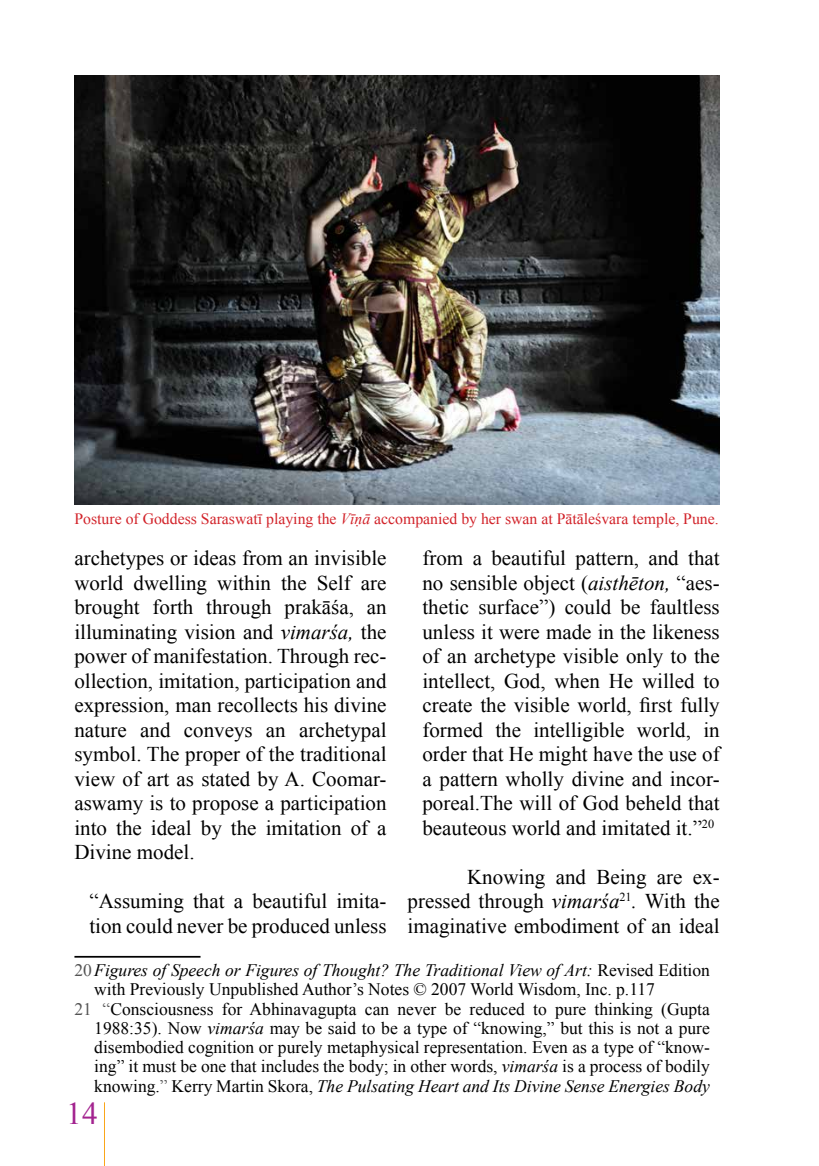
<style>
.page{position:relative;width:819px;height:1166px;background:#fff}
.page>*{position:absolute;margin:0;border:0;box-sizing:border-box;transform-origin:0 0}
.t1{font:31.5px "Times New Roman";color:#a3238f}
.t2{font:21px/24.5px "Times New Roman";color:#000;text-align:justify}
.t3{font:17.5px "Times New Roman";color:#000}
.t4{font:italic 17.5px "Times New Roman";color:#000}
.t5{font:15.75px "Times New Roman";color:#d2232a}
.s1{font-style:italic}
.s2{font-style:normal;color:#545454}
.s3{font-style:normal}
.s4{color:#545454}
</style>
<div class="page">
<hr style="left:104px;top:1102px;width:1px;height:64px;background:#faa61a">
<hr style="left:74px;top:956px;width:126px;height:1px;background:#000">
<img style="left:74px;top:76px;width:645px;height:428px">
<p class="t5" style="left:74px;top:509px;width:645px">Posture of Goddess Saraswatī playing the <span class="s1">Vīṇā</span> accompanied by her swan at Pātāleśvara temple, Pune.</p>
<p class="t2" style="left:74px;top:546px;width:313px">archetypes or ideas from an invisible world dwelling within the Self are brought forth through prakāśa, an illuminating vision and <span class="s1">vimarśa,</span> the power of manifestation. Through rec&shy;ollection, imitation, participation and expression, man recollects his divine nature and conveys an archetypal symbol. The proper of the traditional view of art as stated by A. Coomar&shy;aswamy is to propose a participation into the ideal by the imitation of a Divine model.</p>
<p class="t2" style="left:89px;top:889px;width:299px">“Assuming that a beautiful imita&shy;tion could never be produced unless</p>
<p class="t4" style="left:74px;top:958px;width:637px"><span class="s2">20</span>Figures of Speech or Figures of Thought? The Traditional View of Art: <span class="s3">Revised Edition</span></p>
<p class="t3" style="left:94px;top:977px;width:562px">with Previously Unpublished Author’s Notes © 2007 World Wisdom, Inc. p.117</p>
<p class="t3" style="left:74px;top:997px;width:637px"><span class="s4">21 “</span>Consciousness for Abhinavagupta can never be reduced to pure thinking (Gupta</p>
<p class="t3" style="left:94px;top:1016px;width:617px">1988:35). Now <span class="s1">vimarśa</span> may be said to be a type of “knowing,” but this is not a pure</p>
<p class="t3" style="left:94px;top:1035px;width:617px">disembodied cognition or purely metaphysical representation. Even as a type of “know-</p>
<p class="t3" style="left:94px;top:1054px;width:617px">ing” it must be one that includes the body; in other words, <span class="s1">vimarśa</span> is a process of bodily</p>
<p class="t4" style="left:94px;top:1073px;width:617px"><span class="s3">knowing.</span><span class="s2">”</span> <span class="s3">Kerry Martin Skora,</span> The Pulsating Heart and Its Divine Sense Energies Body</p>
<p class="t2" style="left:422px;top:546px;width:299px">from a beautiful pattern, and that no sensible object (<span class="s1">aisthēton,</span> “aes&shy;thetic surface”) could be faultless unless it were made in the likeness of an archetype visible only to the intellect, God, when He willed to create the visible world, first fully formed the intelligible world, in order that He might have the use of a pattern wholly divine and incor&shy;poreal.The will of God beheld that beauteous world and imitated it.”<sup>20</sup></p>
<p class="t2" style="left:407px;top:864px;width:313px;text-indent:60px">Knowing and Being are ex&shy;pressed through <span class="s1">vimarśa</span><sup>21</sup><span class="s1">.</span> With the imaginative embodiment of an ideal</p>
<h1 class="t1" style="left:66px;top:1092px;width:33px">14</h1>
</div>
